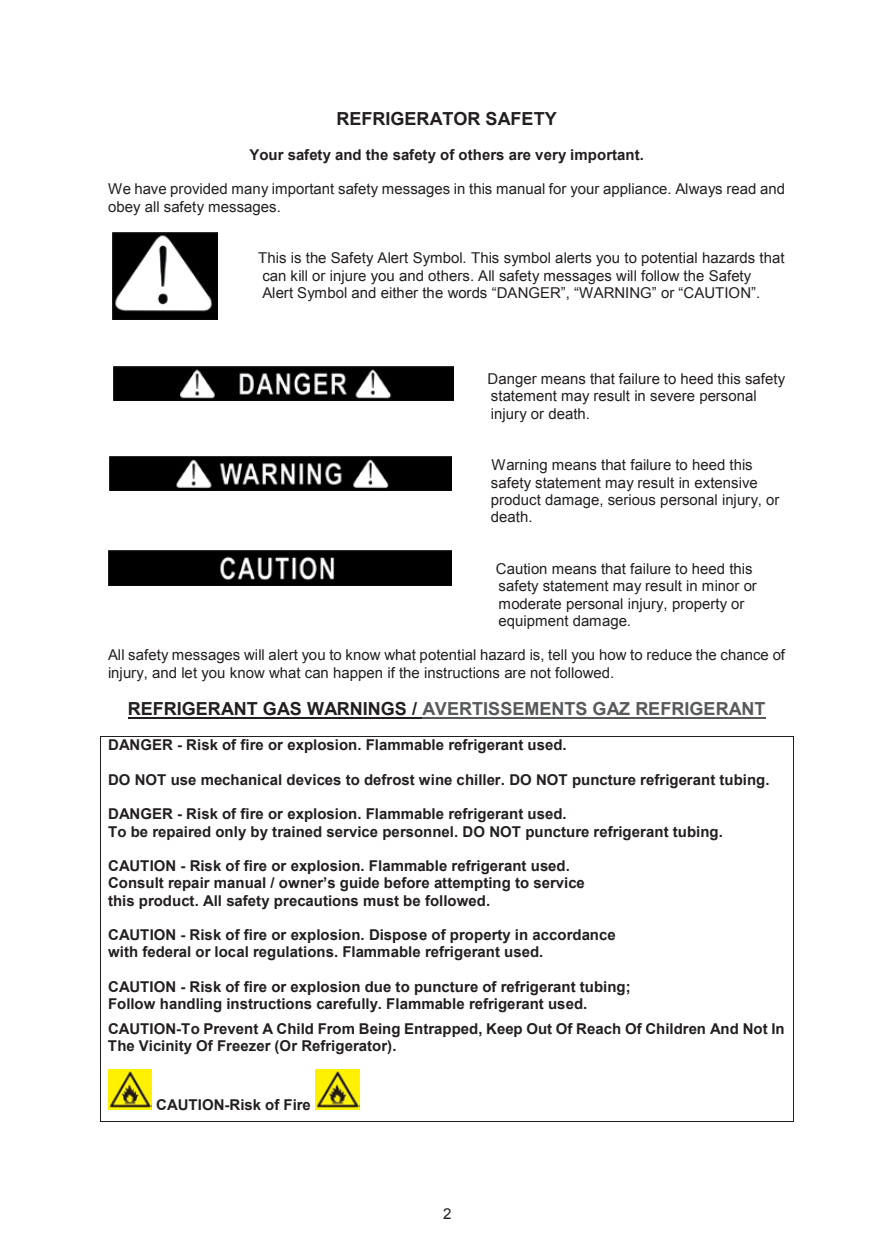
<style>
.page{position:relative;width:895px;height:1260px;background:#fff}
.page>*{position:absolute;margin:0;border:0;box-sizing:border-box;transform-origin:0 0}
.t1{font:700 18px "Arial";color:#58595b}
.t2{font:700 18px "Arial";color:#231f20}
.t3{font:700 15px/17.2px "Arial";letter-spacing:.005em;color:#231f20}
.t4{font:15px/17.2px "Arial";color:#231f20}
.s1{color:#231f20}
</style>
<div class="page">
<hr style="left:128px;top:717px;width:294px;height:2px;background:#231f20">
<hr style="left:422px;top:717px;width:343px;height:2px;background:#58595b">
<img style="left:108px;top:1069px;width:44px;height:41px">
<img style="left:315px;top:1069px;width:44px;height:41px">
<hr style="left:100px;top:736px;width:692px;height:1px;background:#231f20">
<hr style="left:100px;top:737px;width:1px;height:384px;background:#231f20">
<hr style="left:100px;top:1121px;width:692px;height:1px;background:#231f20">
<hr style="left:792px;top:737px;width:1px;height:384px;background:#231f20">
<img style="left:113px;top:232px;width:104px;height:88px">
<img style="left:114px;top:367px;width:339px;height:34px">
<img style="left:109px;top:456px;width:342px;height:35px">
<img style="left:108px;top:551px;width:343px;height:34px">
<p class="t2" style="left:336px;top:106px;width:222px">REFRIGERATOR SAFETY</p>
<p class="t3" style="left:249px;top:146px;width:396px">Your safety and the safety of others are very important.</p>
<p class="t4" style="left:108px;top:181px;width:678px">We have provided many important safety messages in this manual for your appliance. Always read and obey all safety messages.</p>
<p class="t4" style="left:258px;top:250px;width:527px">This is the Safety Alert Symbol. This symbol alerts you to potential hazards that can kill or injure you and others. All safety messages will follow the Safety<br>Alert Symbol and either the words “DANGER”, “WARNING” or “CAUTION”.</p>
<p class="t4" style="left:487px;top:370px;width:299px">Danger means that failure to heed this safety statement may result in severe personal injury or death.</p>
<p class="t4" style="left:490px;top:457px;width:290px">Warning means that failure to heed this safety statement may result in extensive product damage, serious personal injury, or death.</p>
<p class="t4" style="left:495px;top:560px;width:262px">Caution means that failure to heed this safety statement may result in minor or moderate personal injury, property or equipment damage.</p>
<p class="t4" style="left:108px;top:646px;width:678px">All safety messages will alert you to know what potential hazard is, tell you how to reduce the chance of injury, and let you know what can happen if the instructions are not followed.</p>
<p class="t1" style="left:128px;top:696px;width:639px"><span class="s1">REFRIGERANT GAS WARNINGS /</span> AVERTISSEMENTS GAZ REFRIGERANT</p>
<p class="t3" style="left:108px;top:737px;width:460px">DANGER - Risk of fire or explosion. Flammable refrigerant used.</p>
<p class="t3" style="left:108px;top:771px;width:662px">DO NOT use mechanical devices to defrost wine chiller. DO NOT puncture refrigerant tubing.</p>
<p class="t3" style="left:108px;top:806px;width:616px">DANGER - Risk of fire or explosion. Flammable refrigerant used.<br>To be repaired only by trained service personnel. DO NOT puncture refrigerant tubing.</p>
<p class="t3" style="left:108px;top:858px;width:478px">CAUTION - Risk of fire or explosion. Flammable refrigerant used.<br>Consult repair manual / owner’s guide before attempting to service this product. All safety precautions must be followed.</p>
<p class="t3" style="left:108px;top:927px;width:509px">CAUTION - Risk of fire or explosion. Dispose of property in accordance with federal or local regulations. Flammable refrigerant used.</p>
<p class="t3" style="left:108px;top:978px;width:524px">CAUTION - Risk of fire or explosion due to puncture of refrigerant tubing;<br>Follow handling instructions carefully. Flammable refrigerant used.</p>
<p class="t3" style="left:108px;top:1021px;width:677px">CAUTION-To Prevent A Child From Being Entrapped, Keep Out Of Reach Of Children And Not In<br>The Vicinity Of Freezer (Or Refrigerator).</p>
<p class="t3" style="left:156px;top:1096px;width:156px">CAUTION-Risk of Fire</p>
</div>
